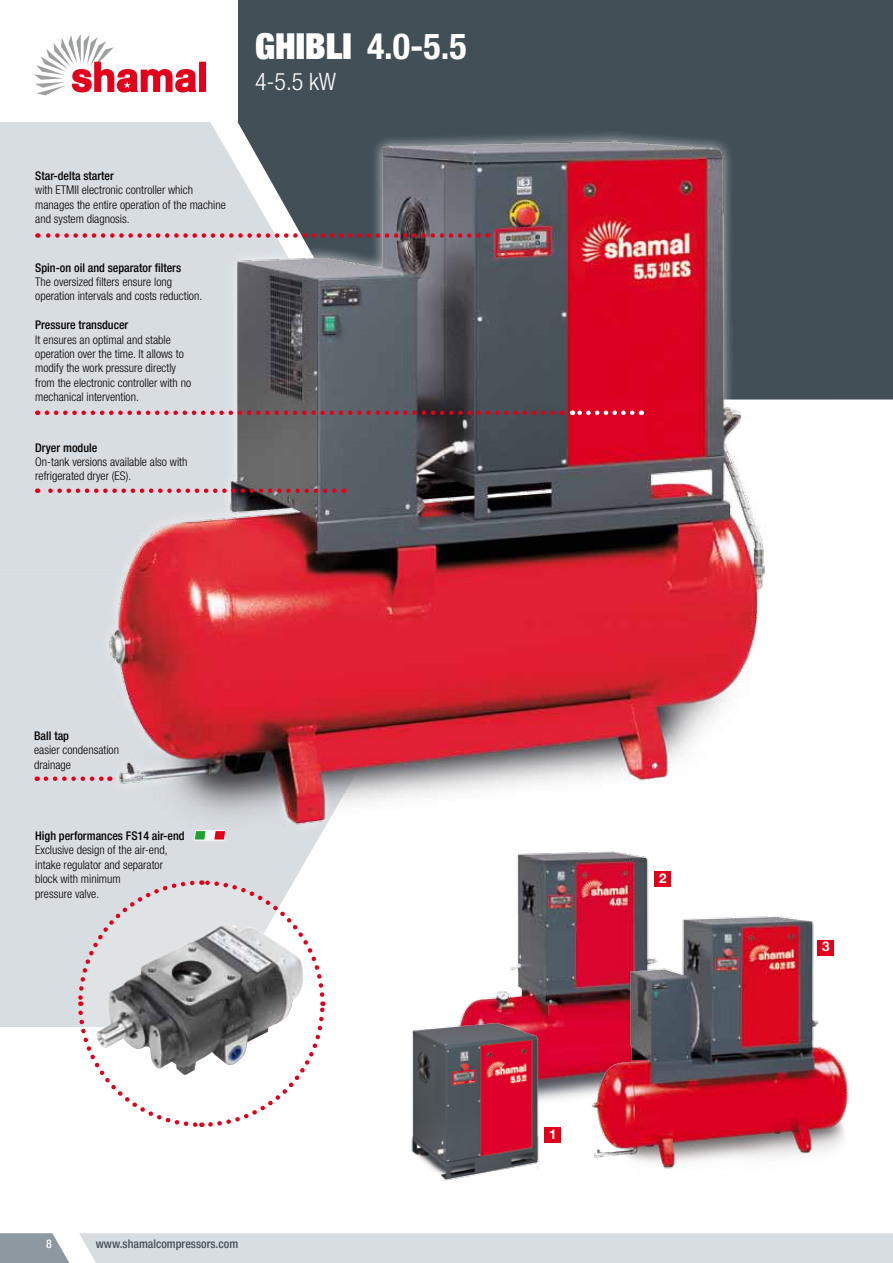
<style>
.page{position:relative;width:893px;height:1263px;background:#fff}
.page>*{position:absolute;margin:0;border:0;box-sizing:border-box;transform-origin:0 0}
.t1{font:700 condensed 36px "Helvetica Neue LT Pro";color:#fff}
.t2{font:300 condensed 24px "Helvetica Neue LT Pro";color:#fff}
.t3{font:700 13.5px "Helvetica Neue";color:#fff}
.t4{font:300 condensed 12px/14.4px "Helvetica Neue LT Pro";color:#000}
.t5{font:500 condensed 12px "Helvetica Neue LT Pro";color:#000}
.t6{font:500 condensed 12px "Helvetica Neue LT Pro";color:#434f57}
.t7{font:500 condensed 12px "Helvetica Neue LT Pro";color:#fff}
.s1{font-family:"Helvetica Neue";font-weight:900;font-stretch:expanded}
</style>
<div class="page">
<div style="left:238px;top:0;width:655px;height:400px;background:#434f57"></div>
<div style="left:0;top:122px;width:76px;height:452px;background:#d8dde1"></div>
<div style="left:0;top:574px;width:321px;height:453px;background:#d8dde1"></div>
<svg style="left:34px;top:34px;width:172px;height:62px"></svg>
<div style="left:79px;top:1233px;width:814px;height:30px;background:#d8dde1"></div>
<svg style="left:0;top:1233px;width:69px;height:30px"></svg>
<div style="left:545px;top:1127px;width:16px;height:15px;background:#e2001a"></div>
<img style="left:462px;top:851px;width:209px;height:250px">
<img style="left:583px;top:906px;width:266px;height:263px">
<svg style="left:76px;top:878px;width:250px;height:249px"></svg>
<img style="left:76px;top:119px;width:720px;height:711px">
<svg style="left:46px;top:776px;width:64px;height:5px"></svg>
<svg style="left:37px;top:488px;width:297px;height:5px"></svg>
<svg style="left:37px;top:410px;width:516px;height:5px"></svg>
<svg style="left:572px;top:410px;width:60px;height:5px"></svg>
<svg style="left:37px;top:233px;width:442px;height:5px"></svg>
<svg style="left:194px;top:830px;width:32px;height:10px"></svg>
<img style="left:411px;top:1015px;width:129px;height:166px">
<h1 class="t1" style="left:255px;top:24px;width:213px"><span class="s1">GHIBLI</span> 4.0-5.5</h1>
<h2 class="t2" style="left:255px;top:68px;width:83px">4-5.5 kW</h2>
<p class="t5" style="left:35px;top:169px;width:80px">Star-delta starter</p>
<p class="t4" style="left:35px;top:183px;width:192px">with ETMII electronic controller which manages the entire operation of the machine and system diagnosis.</p>
<p class="t5" style="left:35px;top:260px;width:147px">Spin-on oil and separator filters</p>
<p class="t4" style="left:35px;top:274px;width:169px">The oversized filters ensure long operation intervals and costs reduction.</p>
<p class="t5" style="left:35px;top:318px;width:95px">Pressure transducer</p>
<p class="t4" style="left:35px;top:332px;width:157px">It ensures an optimal and stable operation over the time. It allows to modify the work pressure directly from the electronic controller with no mechanical intervention.</p>
<p class="t5" style="left:35px;top:440px;width:64px">Dryer module</p>
<p class="t4" style="left:35px;top:454px;width:154px">On-tank versions available also with refrigerated dryer (ES).</p>
<p class="t5" style="left:34px;top:728px;width:36px">Ball tap</p>
<p class="t4" style="left:34px;top:743px;width:86px">easier condensation drainage</p>
<p class="t5" style="left:35px;top:828px;width:151px">High performances FS14 air-end</p>
<p class="t4" style="left:35px;top:843px;width:134px">Exclusive design of the air-end, intake regulator and separator block with minimum<br>pressure valve.</p>
<p class="t7" style="left:46px;top:1237px;width:7px">8</p>
<p class="t6" style="left:96px;top:1237px;width:144px">www.shamalcompressors.com</p>
<p class="t3" style="left:549px;top:1125px;width:9px">1</p>
<p class="t3" style="left:659px;top:870px;width:9px">2</p>
<p class="t3" style="left:822px;top:938px;width:9px">3</p>
</div>
